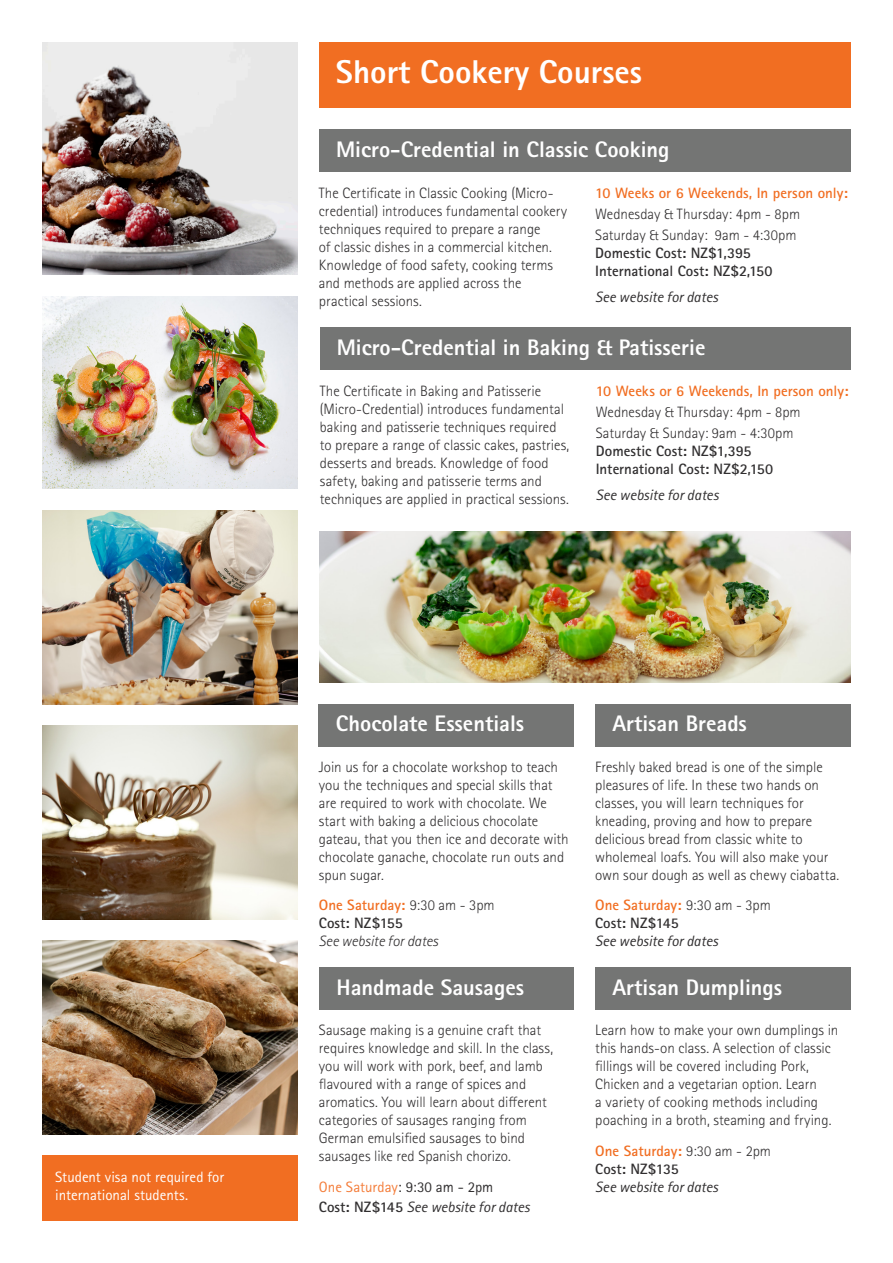
<style>
.page{position:relative;width:893px;height:1263px;background:#fff}
.page>*{position:absolute;margin:0;border:0;box-sizing:border-box;transform-origin:0 0}
.Heading_Box_1{font:800 33px "Rotis Sans Serif Pro";color:#fff}
.Heading_Box_2{font:800 22.5px "Rotis Sans Serif Pro";color:#fff}
.Paragraph{font:300 15px/18px "Rotis Sans Serif Pro";color:#312f30}
.Paragraph-2{font:700 15px/18px "Rotis Sans Serif Pro";color:#312f30}
.Paragraph-3{font:italic 15px "Rotis Sans Serif Pro";color:#312f30}
.Paragraph_heading_3{font:700 15px "Rotis Sans Serif Pro";color:#f16e22}
.Paragraph_heading_3-2{font:italic 15px/19.8px "Rotis Sans Serif Pro";color:#312f30}
.Paragraph-4{font:15px/18px "Rotis Sans Serif Pro";color:#fff}
.Paragraph-5{font:italic 300 15px/18px "Rotis Sans Serif Pro";color:#312f30}
.Paragraph-6{font:700 14.85px "Rotis Sans Serif Pro";letter-spacing:-.005em;color:#312f30}
.s1{font-weight:700;color:#f16e22}
.s2{font-weight:300;color:#312f30}
.s3{font-weight:700;font-style:normal}
.s4{font-style:normal;color:#f47d3a}
.s5{font-style:normal}
.s6{font-size:15px}
</style>
<div class="page">
<div style="left:319px;top:43px;width:531px;height:65px;background:#f16e22"></div>
<div style="left:43px;top:1155px;width:255px;height:65px;background:#f16e22"></div>
<div style="left:319px;top:130px;width:531px;height:42px;background:#747574"></div>
<div style="left:595px;top:704px;width:256px;height:43px;background:#747574"></div>
<div style="left:319px;top:704px;width:255px;height:43px;background:#747574"></div>
<div style="left:320px;top:328px;width:530px;height:42px;background:#747574"></div>
<img style="left:43px;top:296px;width:254px;height:193px">
<img style="left:43px;top:43px;width:255px;height:232px">
<img style="left:43px;top:510px;width:254px;height:194px">
<div style="left:595px;top:968px;width:256px;height:42px;background:#747574"></div>
<div style="left:320px;top:968px;width:254px;height:42px;background:#747574"></div>
<img style="left:43px;top:940px;width:254px;height:194px">
<img style="left:320px;top:531px;width:530px;height:151px">
<img style="left:43px;top:725px;width:255px;height:194px">
<p class="Paragraph-4" style="left:55px;top:1168px;width:170px">Student visa not required for international students.</p>
<p class="Heading_Box_1" style="left:336px;top:50px;width:308px">Short Cookery Courses</p>
<p class="Heading_Box_2" style="left:336px;top:135px;width:335px">Micro-Credential in Classic Cooking</p>
<p class="Paragraph" style="left:319px;top:184px;width:250px">The Certificate in Classic Cooking (Micro&shy;credential) introduces fundamental cookery techniques required to prepare a range<br>of classic dishes in a commercial kitchen.<br>Knowledge of food safety, cooking terms and methods are applied across the practical sessions.</p>
<p class="Paragraph" style="left:595px;top:182px;width:254px;line-height:21px"><span class="s1">10 Weeks or 6 Weekends, In person only:<br></span>Wednesday &amp; Thursday: 4pm - 8pm<br>Saturday &amp; Sunday: 9am - 4:30pm</p>
<p class="Paragraph-2" style="left:595px;top:243px;width:179px">Domestic Cost: NZ$1,395<br>International Cost: NZ$2,150</p>
<p class="Paragraph-3" style="left:595px;top:288px;width:124px">See website for dates</p>
<p class="Heading_Box_2" style="left:337px;top:333px;width:370px">Micro-Credential in Baking &amp; Patisserie</p>
<p class="Paragraph" style="left:320px;top:382px;width:251px">The Certificate in Baking and Patisserie (Micro-Credential) introduces fundamental baking and patisserie techniques required to prepare a range of classic cakes, pastries, desserts and breads. Knowledge of food safety, baking and patisserie terms and techniques are applied in practical sessions.</p>
<p class="Paragraph" style="left:596px;top:380px;width:254px;line-height:21px"><span class="s1">10 Weeks or 6 Weekends, In person only:<br></span>Wednesday &amp; Thursday: 4pm - 8pm<br>Saturday &amp; Sunday: 9am - 4:30pm</p>
<p class="Paragraph-2" style="left:596px;top:441px;width:179px">Domestic Cost: NZ$1,395<br>International Cost: NZ$2,150</p>
<p class="Paragraph-3" style="left:596px;top:486px;width:124px">See website for dates</p>
<p class="Heading_Box_2" style="left:336px;top:709px;width:190px">Chocolate Essentials</p>
<p class="Paragraph" style="left:319px;top:758px;width:251px">Join us for a chocolate workshop to teach you the techniques and special skills that are required to work with chocolate. We start with baking a delicious chocolate gateau, that you then ice and decorate with chocolate ganache, chocolate run outs and spun sugar.</p>
<p class="Paragraph_heading_3" style="left:319px;top:896px;width:177px">One Saturday: <span class="s2">9:30 am - 3pm</span></p>
<p class="Paragraph-5" style="left:319px;top:914px;width:121px"><span class="s3">Cost: NZ$155<br></span>See website for dates</p>
<p class="Heading_Box_2" style="left:337px;top:973px;width:189px">Handmade Sausages</p>
<p class="Paragraph" style="left:319px;top:1022px;width:236px">Sausage making is a genuine craft that requires knowledge and skill. In the class, you will work with pork, beef, and lamb flavoured with a range of spices and aromatics. You will learn about different categories of sausages ranging from German emulsified sausages to bind sausages like red Spanish chorizo.</p>
<p class="Paragraph_heading_3-2" style="left:319px;top:1177px;width:212px"><span class="s4">One Saturday</span><span class="s5">: 9:30 am - 2pm<br></span><span class="s3">Cost: NZ$145</span> See website for dates</p>
<p class="Heading_Box_2" style="left:612px;top:709px;width:136px">Artisan Breads</p>
<p class="Paragraph" style="left:595px;top:758px;width:246px">Freshly baked bread is one of the simple pleasures of life. In these two hands on classes, you will learn techniques for kneading, proving and how to prepare delicious bread from classic white to wholemeal loafs. You will also make your own sour dough as well as chewy ciabatta.</p>
<p class="Paragraph_heading_3" style="left:595px;top:896px;width:177px">One Saturday: <span class="s2">9:30 am - 3pm</span></p>
<p class="Paragraph-6" style="left:595px;top:914px;width:85px">Co<span class="s6">st: NZ</span>$145</p>
<p class="Paragraph-3" style="left:595px;top:932px;width:124px">See website for dates</p>
<p class="Heading_Box_2" style="left:612px;top:973px;width:171px">Artisan Dumplings</p>
<p class="Paragraph" style="left:595px;top:1022px;width:245px">Learn how to make your own dumplings in this hands-on class. A selection of classic fillings will be covered including Pork, Chicken and a vegetarian option. Learn<br>a variety of cooking methods including poaching in a broth, steaming and frying.</p>
<p class="Paragraph_heading_3" style="left:595px;top:1141px;width:177px">One Saturday: <span class="s2">9:30 am - 2pm</span></p>
<p class="Paragraph-6" style="left:595px;top:1159px;width:85px">Co<span class="s6">st: NZ</span>$135</p>
<p class="Paragraph-3" style="left:595px;top:1178px;width:124px">See website for dates</p>
</div>
